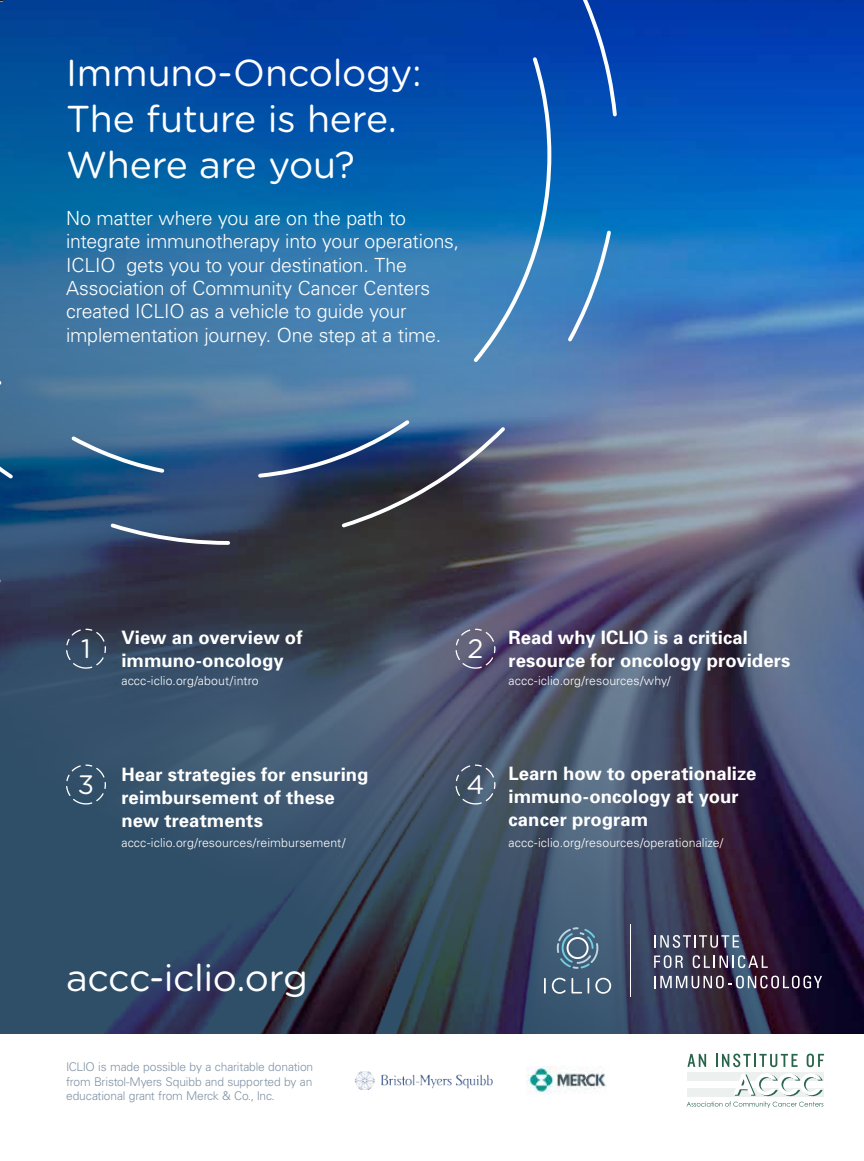
<style>
.page{position:relative;width:864px;height:1161px;background:#fff}
.page>*{position:absolute;margin:0;border:0;box-sizing:border-box;transform-origin:0 0}
.t1{font:37.5px/45.8px "Gotham Rounded";letter-spacing:-.01em;color:#fff}
.t2{font:26.7px "Gotham Rounded";color:#fff}
.t3{font:300 19.5px/23.4px "Univers";letter-spacing:-.01em;color:#fff}
.t4{font:700 18.45px/23.1px "Univers";letter-spacing:.005em;color:#fff}
.t5{font:300 12.3px "Univers";letter-spacing:.01em;color:#fff}
.t6{font:300 12px/14.4px "Univers";letter-spacing:-.01em;color:#8193a4;text-align:justify}
</style>
<div class="page">
<img style="left:0;top:0;width:864px;height:1034px">
<svg style="left:654px;top:935px;width:85px;height:13px"></svg>
<svg style="left:654px;top:955px;width:29px;height:13px"></svg>
<svg style="left:693px;top:955px;width:75px;height:13px"></svg>
<svg style="left:654px;top:976px;width:168px;height:12px"></svg>
<svg style="left:544px;top:978px;width:2px;height:16px"></svg>
<svg style="left:552px;top:978px;width:30px;height:16px"></svg>
<svg style="left:588px;top:978px;width:1px;height:16px"></svg>
<svg style="left:595px;top:978px;width:16px;height:16px"></svg>
<svg style="left:557px;top:927px;width:41px;height:42px;background:#5e7d94"></svg>
<hr style="left:631px;top:924px;width:1px;height:73px;background:#fff">
<svg style="left:0;top:0;width:619px;height:547px;background:#385b85"></svg>
<svg style="left:0;top:0;width:553px;height:480px;background:#2365a4"></svg>
<img style="left:354px;top:1071px;width:139px;height:19px">
<img style="left:527px;top:1067px;width:80px;height:27px">
<svg style="left:65px;top:628px;width:42px;height:41px;background:#405167"></svg>
<svg style="left:65px;top:764px;width:42px;height:41px;background:#3e5a72"></svg>
<svg style="left:455px;top:628px;width:41px;height:41px;background:#66637f"></svg>
<svg style="left:455px;top:764px;width:41px;height:41px;background:#506174"></svg>
<svg style="left:687px;top:1054px;width:19px;height:13px"></svg>
<svg style="left:716px;top:1054px;width:82px;height:13px"></svg>
<svg style="left:807px;top:1054px;width:17px;height:13px"></svg>
<div style="left:687px;top:1072px;width:137px;height:9px;background:#ecf1ef"></div>
<div style="left:687px;top:1088px;width:136px;height:9px;background:#ecf1ef"></div>
<svg style="left:734px;top:1073px;width:89px;height:23px"></svg>
<svg style="left:686px;top:1102px;width:137px;height:6px"></svg>
<svg style="left:0;top:573px;width:1px;height:17px"></svg>
<h1 class="t1" style="left:66px;top:48px;width:357px">Immuno-Oncology:<br>The future is here.<br>Where are you?</h1>
<p class="t3" style="left:66px;top:206px;width:395px">No matter where you are on the path to integrate immunotherapy into your operations, ICLIO gets you to your destination. The Association of Community Cancer Centers created ICLIO as a vehicle to guide your implementation journey. One step at a time.</p>
<h2 class="t2" style="left:81px;top:630px;width:11px">1</h2>
<p class="t4" style="left:121px;top:625px;width:183px">View an overview of immuno-oncology</p>
<p class="t5" style="left:121px;top:673px;width:139px">accc-iclio.org/about/intro</p>
<h2 class="t2" style="left:468px;top:630px;width:17px">2</h2>
<p class="t4" style="left:509px;top:625px;width:284px">Read why ICLIO is a critical resource for oncology providers</p>
<p class="t5" style="left:509px;top:673px;width:164px">accc-iclio.org/resources/why/</p>
<h2 class="t2" style="left:78px;top:766px;width:18px">3</h2>
<p class="t4" style="left:121px;top:763px;width:249px">Hear strategies for ensuring reimbursement of these new treatments</p>
<p class="t4" style="left:509px;top:761px;width:249px">Learn how to operationalize immuno-oncology at your cancer program</p>
<p class="t5" style="left:121px;top:835px;width:226px">accc-iclio.org/resources/reimbursement/</p>
<p class="t5" style="left:509px;top:835px;width:216px">accc-iclio.org/resources/operationalize/</p>
<h2 class="t2" style="left:467px;top:766px;width:19px">4</h2>
<h1 class="t1" style="left:66px;top:953px;width:243px">accc-iclio.org</h1>
<p class="t6" style="left:66px;top:1059px;width:249px">ICLIO is made possible by a charitable donation from Bristol-Myers Squibb and supported by an educational grant from Merck &amp; Co., Inc.</p>
</div>
